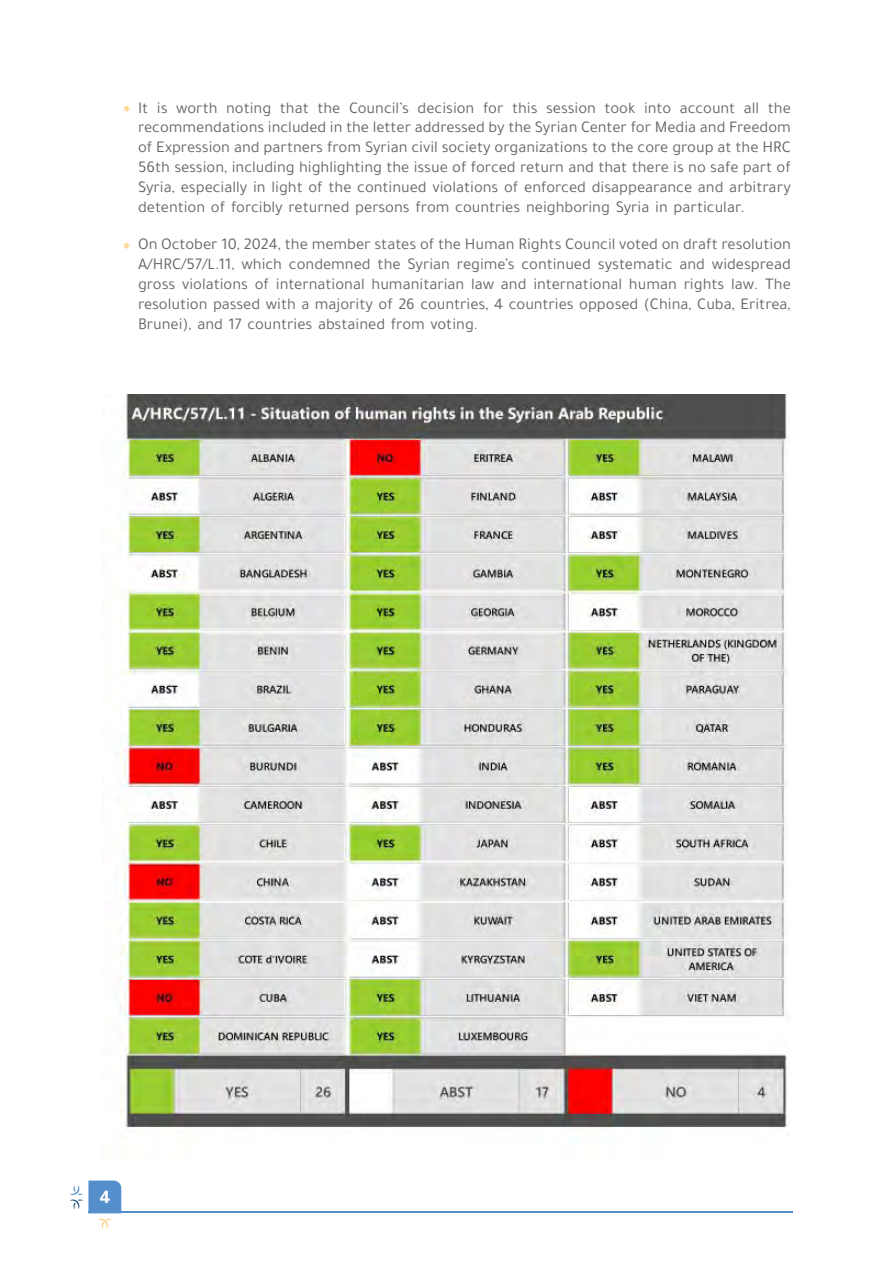
<style>
.page{position:relative;width:893px;height:1263px;background:#fff}
.page>*{position:absolute;margin:0;border:0;box-sizing:border-box;transform-origin:0 0}
.t1{font:22.5px "Tajawal";color:#fcca6c}
.t2{font:700 19.5px "Tajawal";color:#fff}
.t3{font:16.5px/19.8px "Tajawal";color:#666767;text-align:justify}
</style>
<div class="page">
<svg style="left:99px;top:1219px;width:12px;height:9px"></svg>
<svg style="left:70px;top:1180px;width:51px;height:31px"></svg>
<hr style="left:88px;top:1211px;width:705px;height:2px;background:#548fcc">
<img style="left:120px;top:394px;width:668px;height:734px">
<h1 class="t1" style="left:123px;top:98px;width:9px">*</h1>
<h1 class="t1" style="left:123px;top:235px;width:9px">*</h1>
<p class="t3" style="left:138px;top:98px;width:12px">It</p>
<p class="t3" style="left:157px;top:98px;width:12px">is</p>
<p class="t3" style="left:176px;top:98px;width:43px">worth</p>
<p class="t3" style="left:226px;top:98px;width:47px">noting</p>
<p class="t3" style="left:280px;top:98px;width:30px">that</p>
<p class="t3" style="left:317px;top:98px;width:25px">the</p>
<p class="t3" style="left:349px;top:98px;width:61px">Council s’</p>
<p class="t3" style="left:418px;top:98px;width:58px">decision</p>
<p class="t3" style="left:483px;top:98px;width:22px">for</p>
<p class="t3" style="left:512px;top:98px;width:27px">this</p>
<p class="t3" style="left:546px;top:98px;width:51px">session</p>
<p class="t3" style="left:605px;top:98px;width:32px">took</p>
<p class="t3" style="left:644px;top:98px;width:29px">into</p>
<p class="t3" style="left:680px;top:98px;width:57px">account</p>
<p class="t3" style="left:744px;top:98px;width:17px">all</p>
<p class="t3" style="left:768px;top:98px;width:25px">the</p>
<p class="t3" style="left:138px;top:117px;width:654px">recommendations included in the letter addressed by the Syrian Center for Media and Freedom of Expression and partners from Syrian civil society organizations to the core group at the HRC 56th session, including highlighting the issue of forced return and that there is no safe part of Syria, especially in light of the continued violations of enforced disappearance and arbitrary detention of forcibly returned persons from countries neighboring Syria in particular.</p>
<p class="t3" style="left:138px;top:234px;width:654px">On October 10, 2024, the member states of the Human Rights Council voted on draft resolution</p>
<p class="t3" style="left:138px;top:254px;width:654px">/A HRC/57/L.11, which condemned the Syrian regimes’ continued systematic and widespread gross violations of international humanitarian law and international human rights law. The resolution passed with a majority of 26 countries 4, countries opposed (China, Cuba, Eritrea, Brunei ,) and 17 countries abstained from voting.</p>
<p class="t2" style="left:99px;top:1182px;width:13px">4</p>
</div>
